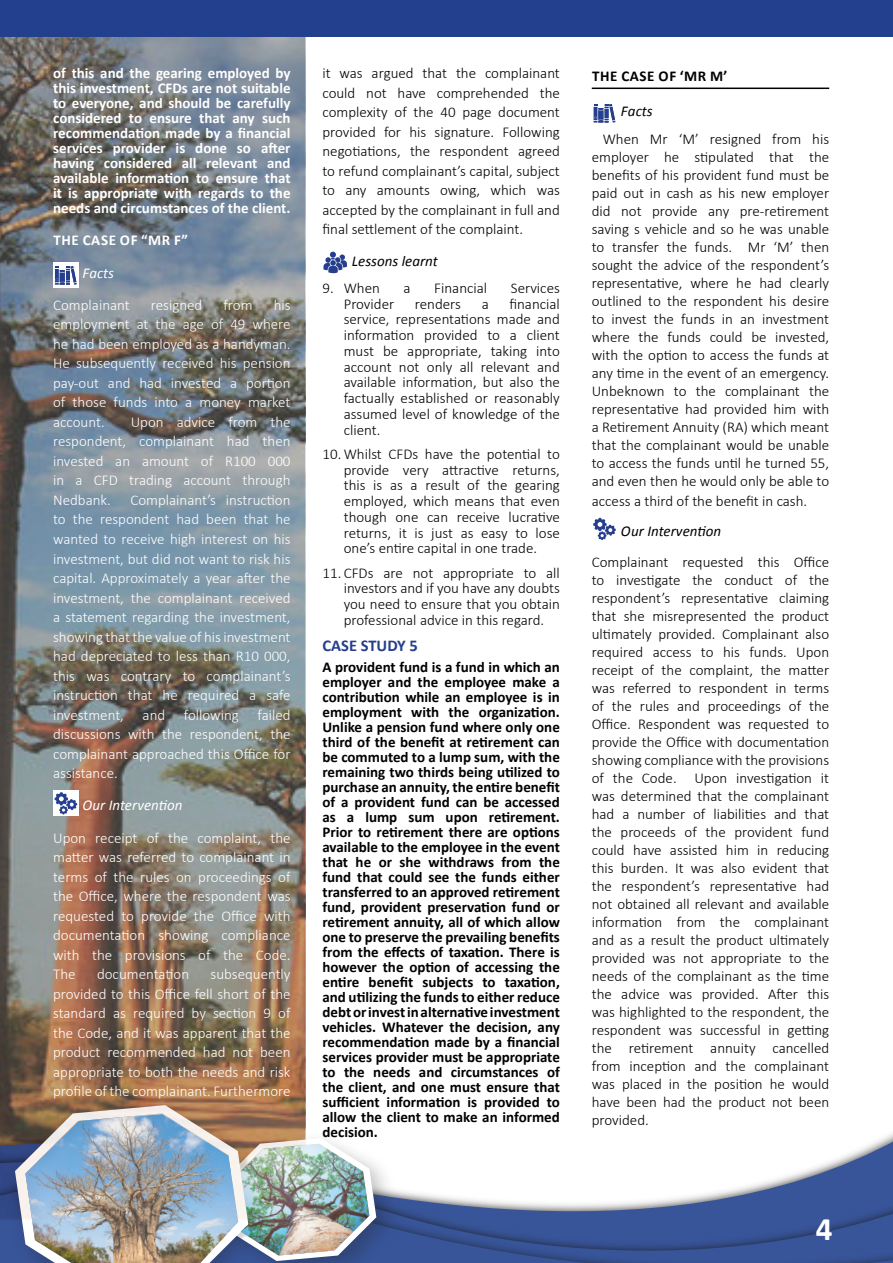
<style>
.page{position:relative;width:893px;height:1263px;background:#fff}
.page>*{position:absolute;margin:0;border:0;box-sizing:border-box;transform-origin:0 0}
.t1{font:700 33px "Calibri";color:#fff}
.t2{font:700 16.5px "Calibri";color:#253f8e}
.BODY_TEXT{font:300 15px/18px "Calibri";color:#000;text-align:justify}
.BODY_TEXT-2{font:300 15px/19.5px "Calibri";color:#fff;text-align:justify}
.CASE_STUDY_ITALIC{font:700 15px/15px "Calibri";color:#000;text-align:justify}
.CASE_STUDY_ITALIC-2{font:700 15px/15px "Calibri";color:#fff;text-align:justify}
.BODY_TEXT-3{font:italic 15px "Calibri";color:#000}
.BODY_TEXT-4{font:italic 15px "Calibri";color:#fff}
.CASE_STUDY_ITALIC-3{font:700 15px "Calibri";letter-spacing:.04em;color:#fff}
.case_heading{font:700 15px "Calibri";letter-spacing:.04em;color:#000}
</style>
<div class="page">
<img style="left:0;top:37px;width:305px;height:1053px">
<svg style="left:412px;top:1148px;width:481px;height:115px;fill:#385599"></svg>
<img style="left:0;top:1090px;width:412px;height:173px">
<svg style="left:15px;top:1105px;width:361px;height:158px"></svg>
<img style="left:240px;top:1144px;width:129px;height:111px">
<img style="left:25px;top:1114px;width:213px;height:149px">
<div style="left:0;top:0;width:893px;height:37px;background:#23408e"></div>
<div style="left:53px;top:263px;width:26px;height:25px;background:#fff"></div>
<svg style="left:55px;top:266px;width:22px;height:19px"></svg>
<div style="left:53px;top:791px;width:26px;height:25px;background:#fff"></div>
<svg style="left:55px;top:792px;width:22px;height:22px"></svg>
<svg style="left:323px;top:252px;width:24px;height:21px"></svg>
<hr style="left:592px;top:88px;width:237px;height:1px;background:#000">
<svg style="left:593px;top:106px;width:23px;height:17px"></svg>
<svg style="left:594px;top:104px;width:21px;height:19px"></svg>
<svg style="left:593px;top:518px;width:23px;height:22px"></svg>
<p class="CASE_STUDY_ITALIC-2" style="left:53px;top:66px;width:239px">of this and the gearing employed by this investment, CFDs are not suitable to everyone, and should be carefully considered to ensure that any such recommendation made by a financial services provider is done so after having considered all relevant and available information to ensure that it is appropriate with regards to the needs and circumstances of the client.</p>
<p class="CASE_STUDY_ITALIC-3" style="left:53px;top:231px;width:136px">THE CASE OF “MR F”</p>
<p class="BODY_TEXT-4" style="left:82px;top:262px;width:33px">Facts</p>
<p class="BODY_TEXT-2" style="left:53px;top:294px;width:78px">Complainant</p>
<p class="BODY_TEXT-2" style="left:151px;top:294px;width:53px">resigned</p>
<p class="BODY_TEXT-2" style="left:223px;top:294px;width:31px">from</p>
<p class="BODY_TEXT-2" style="left:53px;top:294px;width:239px;text-indent:220px">his employment at the age of 49 where he had been employed as a handyman.<br>He subsequently received his pension pay-out and had invested a portion of those funds into a money market account.</p>
<p class="BODY_TEXT-2" style="left:53px;top:411px;width:239px;text-indent:78px">Upon advice from the respondent, complainant had then invested an amount of R100 000 in a CFD trading account through Nedbank.</p>
<p class="BODY_TEXT-2" style="left:53px;top:489px;width:239px;text-indent:77px">Complainant’s instruction to the respondent had been that he wanted to receive high interest on his investment, but did not want to risk his capital. Approximately a year after the investment, the complainant received a statement regarding the investment, showing that the value of his investment had depreciated to less than R10 000, this was contrary to complainant’s instruction that he required a safe investment, and following failed discussions with the respondent, the complainant approached this Office for assistance.</p>
<p class="BODY_TEXT-4" style="left:82px;top:795px;width:102px">Our Intervention</p>
<p class="BODY_TEXT-2" style="left:53px;top:827px;width:239px">Upon receipt of the complaint, the matter was referred to complainant in terms of the rules on proceedings of the Office, where the respondent was requested to provide the Office with documentation showing compliance with the provisions of the Code.<br>The</p>
<p class="BODY_TEXT-2" style="left:53px;top:964px;width:239px;text-indent:157px">subsequently provided to this Office fell short of the standard as required by section 9 of the Code, and it was apparent that the product recommended had not been appropriate to both the needs and risk profile of the complainant. Furthermore</p>
<p class="BODY_TEXT-2" style="left:97px;top:964px;width:94px">documentation</p>
<p class="BODY_TEXT" style="left:322px;top:63px;width:239px;line-height:19.5px">it was argued that the complainant could not have comprehended the complexity of the 40 page document provided for his signature. Following negotiations, the respondent agreed to refund complainant’s capital, subject to any amounts owing, which was accepted by the complainant in full and final settlement of the complaint.</p>
<p class="BODY_TEXT-3" style="left:352px;top:251px;width:88px">Lessons learnt</p>
<p class="BODY_TEXT" style="left:322px;top:278px;width:59px">9. When</p>
<p class="BODY_TEXT" style="left:404px;top:278px;width:9px">a</p>
<p class="BODY_TEXT" style="left:434px;top:278px;width:54px">Financial</p>
<p class="BODY_TEXT" style="left:511px;top:278px;width:51px">Services</p>
<p class="BODY_TEXT" style="left:344px;top:294px;width:52px">Provider</p>
<p class="BODY_TEXT" style="left:415px;top:294px;width:48px">renders</p>
<p class="BODY_TEXT" style="left:482px;top:294px;width:9px">a</p>
<p class="BODY_TEXT" style="left:344px;top:295px;width:218px;line-height:15.8px;text-indent:166px">financial service, representations made and information provided to a client must be appropriate, taking into account not only all relevant and available information, but also the factually established or reasonably assumed level of knowledge of the client.</p>
<p class="BODY_TEXT" style="left:344px;top:445px;width:218px;line-height:15.8px;text-indent:-21px">10. Whilst CFDs have the potential to provide very attractive returns, this is as a result of the gearing employed, which means that even though one can receive lucrative returns, it is just as easy to lose one’s entire capital in one trade.</p>
<p class="BODY_TEXT" style="left:344px;top:564px;width:218px;line-height:15.8px;text-indent:-21px">11. CFDs are not appropriate to all investors and if you have any doubts you need to ensure that you obtain professional advice in this regard.</p>
<p class="t2" style="left:322px;top:635px;width:97px">CASE STUDY 5</p>
<p class="CASE_STUDY_ITALIC" style="left:322px;top:660px;width:239px">A provident fund is a fund in which an employer and the employee make a contribution while an employee is in employment with the organization.<br>Unlike a pension fund where only one third of the benefit at retirement can be commuted to a lump sum, with the remaining two thirds being utilized to purchase an annuity, the entire benefit of a provident fund can be accessed as a lump sum upon retirement.<br>Prior to retirement there are options available to the employee in the event that he or she withdraws from the fund that could see the funds either transferred to an approved retirement fund, provident preservation fund or retirement annuity, all of which allow one to preserve the prevailing benefits from the effects of taxation. There is however the option of accessing the entire benefit subjects to taxation, and utilizing the funds to either reduce debt or invest in alternative investment vehicles. Whatever the decision, any recommendation made by a financial services provider must be appropriate to the needs and circumstances of the client, and one must ensure that sufficient information is provided to allow the client to make an informed decision.</p>
<p class="case_heading" style="left:592px;top:67px;width:137px">THE CASE OF ‘MR M’</p>
<p class="BODY_TEXT-3" style="left:621px;top:100px;width:33px">Facts</p>
<p class="BODY_TEXT" style="left:592px;top:129px;width:239px;text-indent:11px">When Mr ‘M’ resigned from his employer he stipulated that the benefits of his provident fund must be paid out in cash as his new employer did not provide any pre-retirement saving s vehicle and so he was unable to transfer the funds. Mr ‘M’ then sought the advice of the respondent’s representative, where he had clearly outlined to the respondent his desire to invest the funds in an investment where the funds could be invested, with the option to access the funds at any time in the event of an emergency.<br>Unbeknown to the complainant the representative had provided him with a Retirement Annuity (RA) which meant that the complainant would be unable to access the funds until he turned 55, and even then he would only be able to</p>
<p class="BODY_TEXT" style="left:592px;top:491px;width:217px">access a third of the benefit in cash.</p>
<p class="BODY_TEXT-3" style="left:621px;top:521px;width:102px">Our Intervention</p>
<p class="BODY_TEXT" style="left:592px;top:552px;width:239px">Complainant requested this Office to investigate the conduct of the respondent’s representative claiming that she misrepresented the product ultimately provided. Complainant also required access to his funds. Upon receipt of the complaint, the matter was referred to respondent in terms of the rules and proceedings of the Office. Respondent was requested to provide the Office with documentation showing compliance with the provisions of the Code. Upon investigation it was determined that the complainant had a number of liabilities and that the proceeds of the provident fund could have assisted him in reducing this burden. It was also evident that the respondent’s representative had not obtained all relevant and available information from the complainant and as a result the product ultimately provided was not appropriate to the needs of the complainant as the time the advice was provided. After this was highlighted to the respondent, the respondent was successful in getting the retirement annuity cancelled from inception and the complainant was placed in the position he would have been had the product not been provided.</p>
<h1 class="t1" style="left:816px;top:1208px;width:18px">4</h1>
</div>
